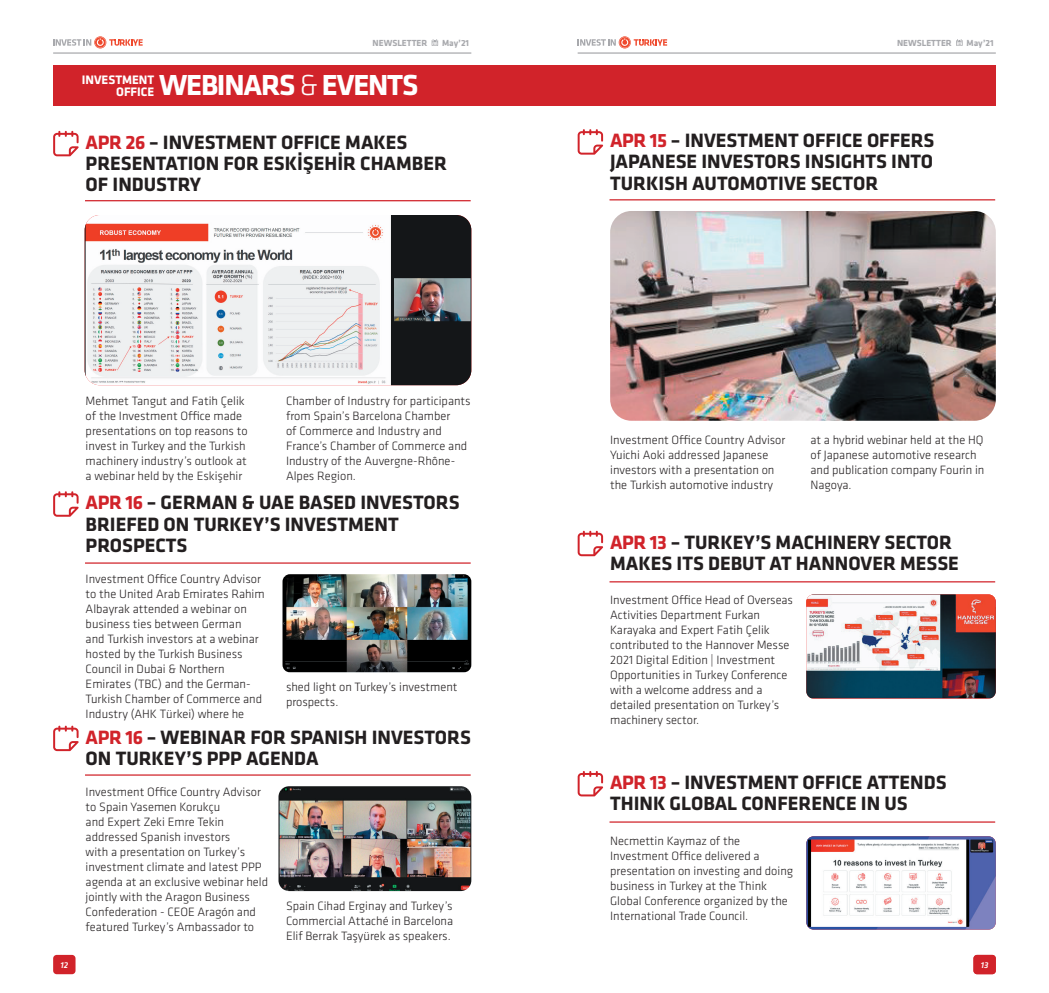
<style>
.page{position:relative;width:1049px;height:993px;background:#fff}
.page>*{position:absolute;margin:0;border:0;box-sizing:border-box;transform-origin:0 0}
.t1{font:700 30px "Klavika";letter-spacing:-.04em;color:#fff}
.t2{font:700 20px/21.2px "Klavika";color:#231f20}
.t3{font:700 12.75px/12.1px "Klavika";color:#fff;text-align:right}
.t4{font:300 12.5px/15px "Klavika";color:#231f20}
.t5{font:700 9.12px "Klavika";color:#a8a9ad}
.t6{font:italic 500 8.75px "Klavika";color:#fff}
.s1{font-weight:300}
.s2{color:#d1232a}
</style>
<div class="page">
<div style="left:973px;top:954px;width:23px;height:19px;background:#d1232a;border-radius:4px"></div>
<div style="left:53px;top:954px;width:23px;height:19px;background:#d1232a;border-radius:4px"></div>
<div style="left:53px;top:66px;width:943px;height:40px;background:#d1232a"></div>
<hr style="left:85px;top:562px;width:386px;height:1px;background:#d1232a">
<hr style="left:85px;top:774px;width:386px;height:1px;background:#d1232a">
<svg style="left:53px;top:491px;width:26px;height:25px"></svg>
<svg style="left:53px;top:725px;width:26px;height:25px"></svg>
<img style="left:282px;top:574px;width:189px;height:98px">
<img style="left:278px;top:786px;width:193px;height:104px">
<hr style="left:609px;top:199px;width:386px;height:1px;background:#d1232a">
<svg style="left:578px;top:129px;width:25px;height:26px"></svg>
<img style="left:610px;top:211px;width:386px;height:209px">
<hr style="left:85px;top:200px;width:386px;height:1px;background:#d1232a">
<hr style="left:609px;top:581px;width:386px;height:1px;background:#d1232a">
<hr style="left:609px;top:821px;width:386px;height:1px;background:#d1232a">
<svg style="left:53px;top:131px;width:26px;height:25px"></svg>
<svg style="left:578px;top:530px;width:25px;height:26px"></svg>
<svg style="left:578px;top:771px;width:25px;height:25px"></svg>
<img style="left:85px;top:215px;width:386px;height:170px">
<img style="left:806px;top:594px;width:190px;height:104px">
<img style="left:806px;top:836px;width:190px;height:93px">
<svg style="left:53px;top:36px;width:90px;height:12px"></svg>
<hr style="left:578px;top:53px;width:418px;height:1px;background:#939598">
<hr style="left:53px;top:53px;width:418px;height:1px;background:#939598">
<svg style="left:578px;top:36px;width:89px;height:12px"></svg>
<svg style="left:432px;top:39px;width:6px;height:7px"></svg>
<svg style="left:956px;top:39px;width:6px;height:7px"></svg>
<p class="t5" style="left:373px;top:38px;width:56px">NEWSLETTER</p>
<p class="t5" style="left:442px;top:38px;width:29px">May’21</p>
<p class="t5" style="left:897px;top:38px;width:56px">NEWSLETTER</p>
<p class="t5" style="left:966px;top:38px;width:29px">May’21</p>
<h1 class="t1" style="left:159px;top:69px;width:261px">WEBINARS <span class="s1">&amp;</span> EVENTS</h1>
<p class="t3" style="left:82px;top:74px;width:74px">INVESTMENT<br>OFFICE</p>
<h2 class="t2" style="left:86px;top:132px;width:363px"><span class="s2">APR 26</span> – INVESTMENT OFFICE MAKES<br>PRESENTATION FOR ESKİŞEHİR CHAMBER<br>OF INDUSTRY</h2>
<p class="t4" style="left:86px;top:393px;width:163px">Mehmet Tangut and Fatih Çelik of the Investment Office made presentations on top reasons to invest in Turkey and the Turkish machinery industry’s outlook at a webinar held by the Eskişehir</p>
<p class="t4" style="left:286px;top:393px;width:186px">Chamber of Industry for participants from Spain’s Barcelona Chamber<br>of Commerce and Industry and<br>France’s Chamber of Commerce and<br>Industry of the Auvergne-Rhône-<br>Alpes Region.</p>
<h2 class="t2" style="left:86px;top:492px;width:375px"><span class="s2">APR 16</span> – GERMAN &amp; UAE BASED INVESTORS<br>BRIEFED ON TURKEY’S INVESTMENT<br>PROSPECTS</h2>
<p class="t4" style="left:86px;top:571px;width:180px">Investment Office Country Advisor to the United Arab Emirates Rahim<br>Albayrak attended a webinar on business ties between German<br>and Turkish investors at a webinar hosted by the Turkish Business<br>Council in Dubai &amp; Northern<br>Emirates (TBC) and the German-<br>Turkish Chamber of Commerce and<br>Industry (AHK Türkei) where he</p>
<p class="t4" style="left:286px;top:679px;width:173px">shed light on Turkey’s investment prospects.</p>
<h2 class="t2" style="left:86px;top:726px;width:387px"><span class="s2">APR 16</span> – WEBINAR FOR SPANISH INVESTORS<br>ON TURKEY’S PPP AGENDA</h2>
<p class="t4" style="left:86px;top:784px;width:184px">Investment Office Country Advisor to Spain Yasemen Korukçu<br>and Expert Zeki Emre Tekin addressed Spanish investors<br>with a presentation on Turkey’s investment climate and latest PPP agenda at an exclusive webinar held jointly with the Aragon Business<br>Confederation - CEOE Aragón and featured Turkey’s Ambassador to</p>
<p class="t4" style="left:286px;top:898px;width:169px;text-align:justify">Spain Cihad Erginay and Turkey’s Commercial Attaché in Barcelona Elif Berrak Taşyürek as speakers.</p>
<h2 class="t2" style="left:610px;top:130px;width:326px;text-align:justify"><span class="s2">APR 15</span> – INVESTMENT OFFICE OFFERS JAPANESE INVESTORS INSIGHTS INTO TURKISH AUTOMOTIVE SECTOR</h2>
<p class="t4" style="left:610px;top:432px;width:177px">Investment Office Country Advisor Yuichi Aoki addressed Japanese investors with a presentation on the Turkish automotive industry</p>
<p class="t4" style="left:810px;top:432px;width:175px">at a hybrid webinar held at the HQ of Japanese automotive research and publication company Fourin in<br>Nagoya.</p>
<h2 class="t2" style="left:610px;top:531px;width:350px"><span class="s2">APR 13</span> – TURKEY’S MACHINERY SECTOR<br>MAKES ITS DEBUT AT HANNOVER MESSE</h2>
<p class="t4" style="left:610px;top:592px;width:184px">Investment Office Head of Overseas<br>Activities Department Furkan<br>Karayaka and Expert Fatih Çelik contributed to the Hannover Messe<br>2021 Digital Edition | Investment<br>Opportunities in Turkey Conference with a welcome address and a detailed presentation on Turkey’s machinery sector.</p>
<h2 class="t2" style="left:610px;top:771px;width:338px"><span class="s2">APR 13</span> – INVESTMENT OFFICE ATTENDS<br>THINK GLOBAL CONFERENCE IN US</h2>
<p class="t4" style="left:610px;top:833px;width:185px">Necmettin Kaymaz of the<br>Investment Office delivered a presentation on investing and doing business in Turkey at the Think<br>Global Conference organized by the<br>International Trade Council.</p>
<p class="t6" style="left:60px;top:959px;width:9px">12</p>
<p class="t6" style="left:981px;top:959px;width:9px">13</p>
</div>
